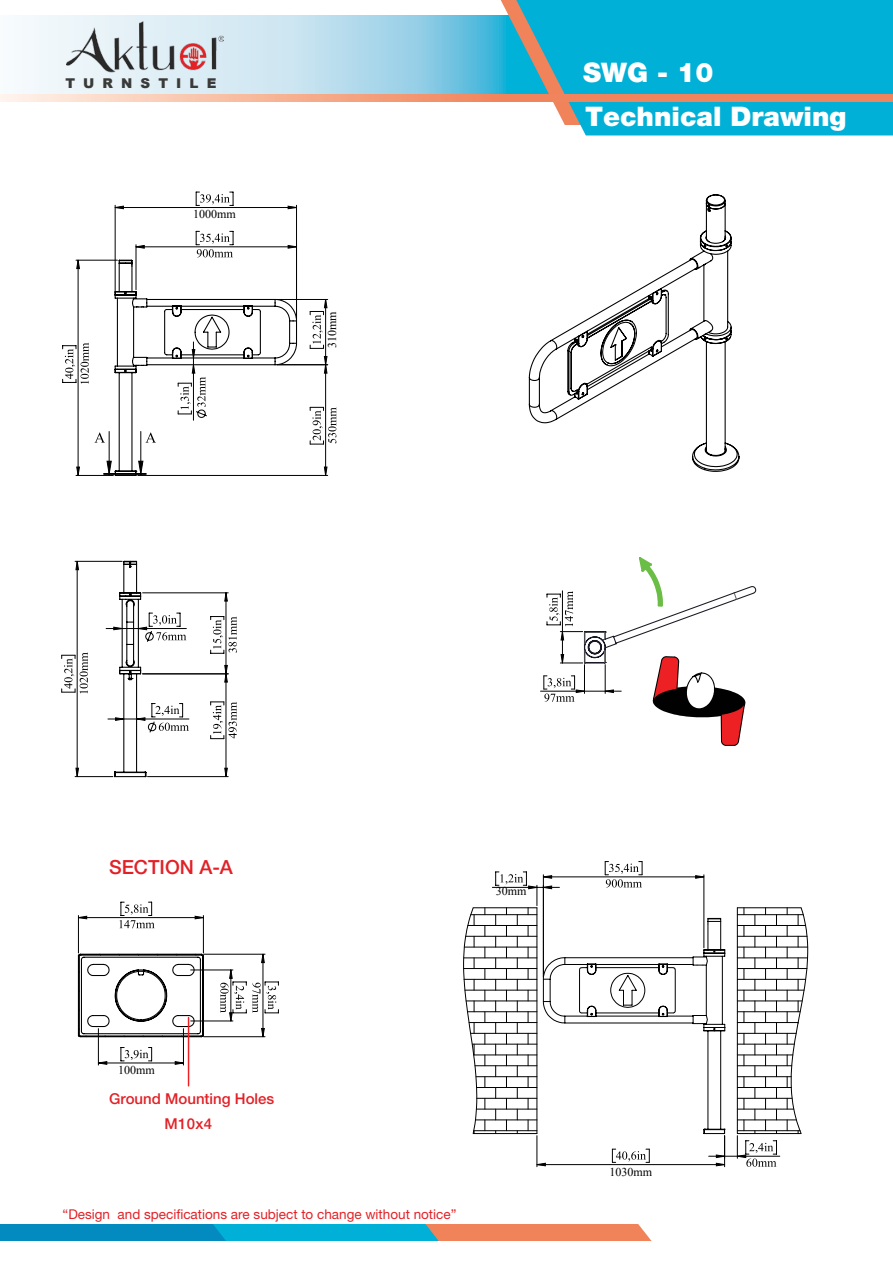
<style>
.page{position:relative;width:893px;height:1263px;background:#fff}
.page>*{position:absolute;margin:0;border:0;box-sizing:border-box;transform-origin:0 0}
.t1{font:900 27px "Helvetica Neue LT Pro";color:#fff}
.t2{font:500 19.5px "Helvetica Neue LT Pro";color:#e22127}
.t3{font:500 15px "Helvetica Neue LT Pro";color:#e22127}
.t4{font:13.5px "Helvetica Neue LT Pro";color:#e22127}
.t5{font:900 13.5px "Arial";letter-spacing:.6em;color:#3a3a39}
.t6{font:12px "Times New Roman";color:#010101}
</style>
<div class="page">
<svg style="left:22px;top:16px;width:479px;height:78px;background:#b2dced"></svg>
<svg style="left:501px;top:0;width:15px;height:102px"></svg>
<svg style="left:516px;top:0;width:377px;height:135px;background:#12b0d3"></svg>
<svg style="left:0;top:94px;width:893px;height:7px;background:#f4a281"></svg>
<svg style="left:0;top:1224px;width:652px;height:17px;background:#5295a6"></svg>
<hr style="left:325px;top:299px;width:1px;height:66px;background:#010101">
<hr style="left:277px;top:299px;width:51px;height:1px;background:#010101">
<hr style="left:138px;top:475px;width:190px;height:1px;background:#010101">
<hr style="left:277px;top:364px;width:51px;height:1px;background:#010101">
<svg style="left:310px;top:299px;width:18px;height:50px"></svg>
<svg style="left:310px;top:356px;width:26px;height:120px"></svg>
<svg style="left:62px;top:192px;width:236px;height:284px"></svg>
<hr style="left:143px;top:592px;width:85px;height:1px;background:#010101">
<hr style="left:226px;top:674px;width:1px;height:103px;background:#010101">
<hr style="left:148px;top:776px;width:80px;height:1px;background:#010101">
<hr style="left:143px;top:673px;width:85px;height:1px;background:#010101">
<svg style="left:210px;top:701px;width:27px;height:38px"></svg>
<hr style="left:77px;top:561px;width:1px;height:216px;background:#010101">
<hr style="left:75px;top:776px;width:38px;height:1px;background:#010101">
<hr style="left:75px;top:561px;width:47px;height:1px;background:#010101">
<svg style="left:61px;top:652px;width:27px;height:41px"></svg>
<svg style="left:224px;top:767px;width:4px;height:10px"></svg>
<svg style="left:210px;top:592px;width:27px;height:91px"></svg>
<svg style="left:75px;top:767px;width:4px;height:10px"></svg>
<svg style="left:75px;top:560px;width:4px;height:10px"></svg>
<svg style="left:106px;top:560px;width:83px;height:218px"></svg>
<hr style="left:98px;top:1028px;width:1px;height:37px;background:#010101">
<hr style="left:183px;top:1028px;width:1px;height:37px;background:#010101">
<hr style="left:191px;top:969px;width:42px;height:1px;background:#010101">
<hr style="left:191px;top:1020px;width:42px;height:1px;background:#010101">
<hr style="left:204px;top:954px;width:61px;height:1px;background:#010101">
<hr style="left:204px;top:1036px;width:61px;height:1px;background:#010101">
<hr style="left:203px;top:915px;width:1px;height:38px;background:#010101">
<hr style="left:78px;top:915px;width:1px;height:38px;background:#010101">
<svg style="left:98px;top:1047px;width:85px;height:18px"></svg>
<svg style="left:220px;top:953px;width:59px;height:84px"></svg>
<svg style="left:78px;top:902px;width:126px;height:26px"></svg>
<svg style="left:77px;top:953px;width:127px;height:85px"></svg>
<hr style="left:540px;top:691px;width:44px;height:1px;background:#010101">
<svg style="left:543px;top:557px;width:214px;height:189px"></svg>
<svg style="left:463px;top:907px;width:345px;height:227px"></svg>
<hr style="left:737px;top:1130px;width:63px;height:1px;background:#010101">
<hr style="left:737px;top:1119px;width:59px;height:1px;background:#010101">
<hr style="left:737px;top:1109px;width:57px;height:1px;background:#010101">
<hr style="left:737px;top:1098px;width:55px;height:1px;background:#010101">
<hr style="left:737px;top:1087px;width:54px;height:1px;background:#010101">
<hr style="left:737px;top:1076px;width:54px;height:1px;background:#010101">
<hr style="left:737px;top:1065px;width:55px;height:1px;background:#010101">
<hr style="left:737px;top:1054px;width:56px;height:1px;background:#010101">
<hr style="left:737px;top:1044px;width:57px;height:1px;background:#010101">
<hr style="left:737px;top:1033px;width:59px;height:1px;background:#010101">
<hr style="left:737px;top:1022px;width:61px;height:1px;background:#010101">
<hr style="left:737px;top:1011px;width:63px;height:1px;background:#010101">
<hr style="left:737px;top:1000px;width:65px;height:1px;background:#010101">
<hr style="left:737px;top:990px;width:67px;height:1px;background:#010101">
<hr style="left:737px;top:979px;width:69px;height:1px;background:#010101">
<hr style="left:737px;top:968px;width:70px;height:1px;background:#010101">
<hr style="left:737px;top:957px;width:70px;height:1px;background:#010101">
<hr style="left:737px;top:947px;width:71px;height:1px;background:#010101">
<hr style="left:737px;top:936px;width:70px;height:1px;background:#010101">
<hr style="left:737px;top:925px;width:69px;height:1px;background:#010101">
<hr style="left:737px;top:914px;width:66px;height:1px;background:#010101">
<hr style="left:474px;top:1130px;width:63px;height:1px;background:#010101">
<hr style="left:475px;top:1119px;width:62px;height:1px;background:#010101">
<hr style="left:476px;top:1109px;width:61px;height:1px;background:#010101">
<hr style="left:477px;top:1098px;width:60px;height:1px;background:#010101">
<hr style="left:477px;top:1087px;width:60px;height:1px;background:#010101">
<hr style="left:476px;top:1076px;width:61px;height:1px;background:#010101">
<hr style="left:475px;top:1065px;width:62px;height:1px;background:#010101">
<hr style="left:474px;top:1054px;width:63px;height:1px;background:#010101">
<hr style="left:472px;top:1044px;width:65px;height:1px;background:#010101">
<hr style="left:471px;top:1033px;width:66px;height:1px;background:#010101">
<hr style="left:469px;top:1022px;width:68px;height:1px;background:#010101">
<hr style="left:467px;top:1011px;width:70px;height:1px;background:#010101">
<hr style="left:466px;top:1000px;width:71px;height:1px;background:#010101">
<hr style="left:465px;top:990px;width:72px;height:1px;background:#010101">
<hr style="left:464px;top:979px;width:73px;height:1px;background:#010101">
<hr style="left:464px;top:968px;width:73px;height:1px;background:#010101">
<hr style="left:464px;top:957px;width:73px;height:1px;background:#010101">
<hr style="left:464px;top:947px;width:73px;height:1px;background:#010101">
<hr style="left:466px;top:936px;width:71px;height:1px;background:#010101">
<hr style="left:468px;top:925px;width:69px;height:1px;background:#010101">
<hr style="left:471px;top:914px;width:66px;height:1px;background:#010101">
<hr style="left:473px;top:907px;width:64px;height:1px;background:#010101">
<hr style="left:473px;top:1133px;width:64px;height:1px;background:#010101">
<hr style="left:737px;top:1133px;width:64px;height:1px;background:#010101">
<hr style="left:737px;top:907px;width:64px;height:1px;background:#010101">
<hr style="left:492px;top:887px;width:45px;height:1px;background:#010101">
<hr style="left:737px;top:1156px;width:43px;height:1px;background:#010101">
<svg style="left:495px;top:861px;width:282px;height:306px"></svg>
<svg style="left:528px;top:194px;width:212px;height:278px"></svg>
<hr style="left:188px;top:1017px;width:1px;height:69px;background:#ed2124">
<img style="left:67px;top:22px;width:156px;height:62px">
<p class="t5" style="left:65px;top:73px;width:153px">TURNSTILE</p>
<p class="t6" style="left:193px;top:206px;width:44px">1000mm</p>
<p class="t6" style="left:324px;top:348px;width:38px;rotate:-90deg">310mm</p>
<h1 class="t1" style="left:583px;top:56px;width:132px">SWG - 10</h1>
<h1 class="t1" style="left:585px;top:101px;width:263px">Technical Drawing</h1>
<h2 class="t2" style="left:109px;top:855px;width:125px">SECTION A-A</h2>
<p class="t6" style="left:496px;top:883px;width:32px">30mm</p>
<p class="t6" style="left:118px;top:1061px;width:38px">100mm</p>
<p class="t3" style="left:109px;top:1089px;width:167px">Ground Mounting Holes</p>
<p class="t3" style="left:164px;top:1115px;width:49px">M10x4</p>
<p class="t4" style="left:63px;top:1206px;width:395px">“Design and specifications are subject to change without notice”</p>
<p class="t6" style="left:609px;top:1164px;width:44px">1030mm</p>
</div>
